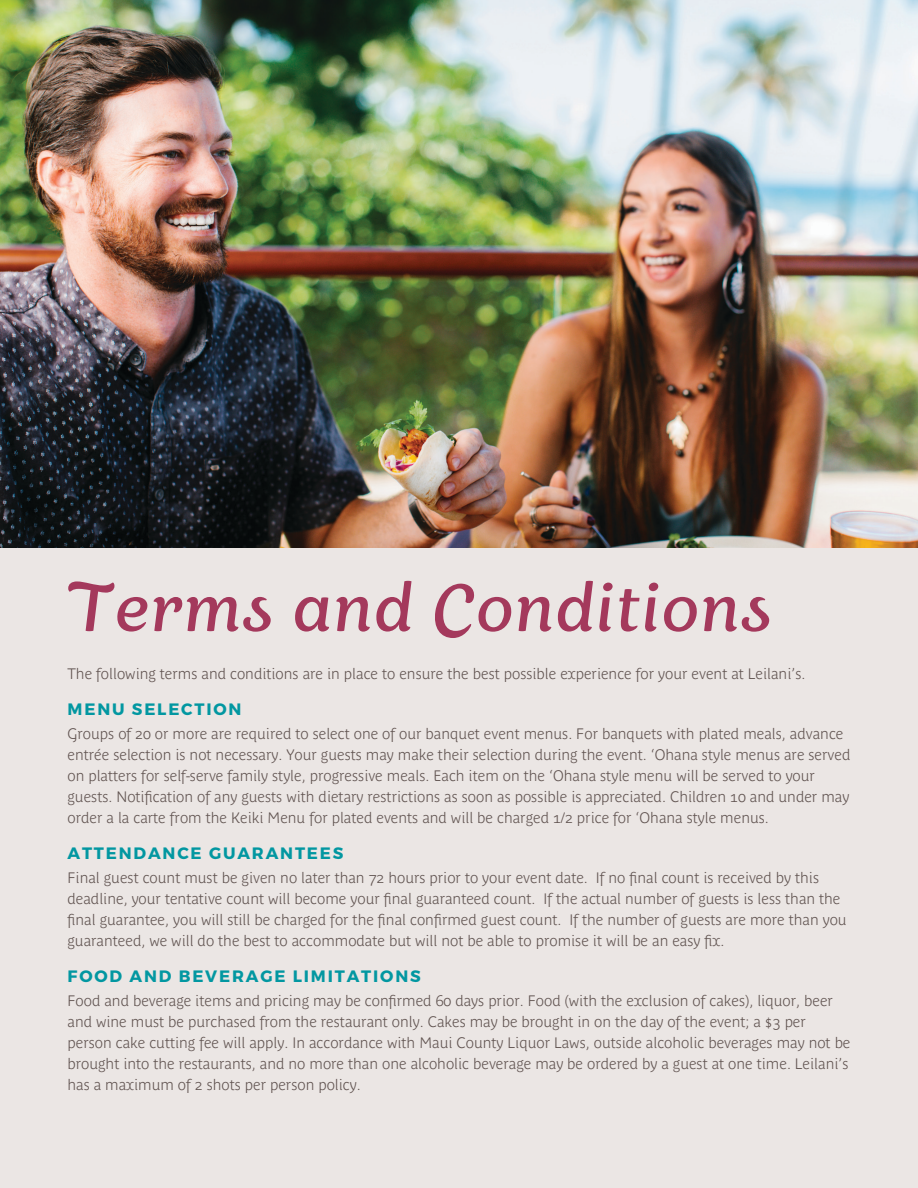
<style>
.page{position:relative;width:918px;height:1188px;background:#ebe6e4}
.page>*{position:absolute;margin:0;border:0;box-sizing:border-box;transform-origin:0 0}
.t1{font:italic 66px "Appetite Pro";letter-spacing:.04em;color:#a4395c}
.t2{font:700 16.5px "Montserrat";letter-spacing:.11em;color:#0297a1}
.Item_Name{font:700 15px/21px "Parisine Plus Std Clair";color:#605350}
</style>
<div class="page">
<img style="left:0;top:0;width:918px;height:547px">
<p class="t1" style="left:68px;top:569px;width:705px">Terms and Conditions</p>
<p class="Item_Name" style="left:68px;top:663px;width:740px">The following terms and conditions are in place to ensure the best possible experience for your event at Leilani’s.</p>
<p class="t2" style="left:68px;top:699px;width:175px">MENU SELECTION</p>
<p class="Item_Name" style="left:68px;top:723px;width:785px">Groups of 20 or more are required to select one of our banquet event menus. For banquets with plated meals, advance entrée selection is not necessary. Your guests may make their selection during the event. ‘Ohana style menus are served on platters for self-serve family style, progressive meals. Each item on the ‘Ohana style menu will be served to your guests. Notification of any guests with dietary restrictions as soon as possible is appreciated. Children 10 and under may order a la carte from the Keiki Menu for plated events and will be charged 1/2 price for ‘Ohana style menus.</p>
<p class="t2" style="left:68px;top:843px;width:277px">ATTENDANCE GUARANTEES</p>
<p class="Item_Name" style="left:67px;top:867px;width:781px">Final guest count must be given no later than 72 hours prior to your event date. If no final count is received by this deadline, your tentative count will become your final guaranteed count. If the actual number of guests is less than the final guarantee, you will still be charged for the final confirmed guest count. If the number of guests are more than you guaranteed, we will do the best to accommodate but will not be able to promise it will be an easy fix.</p>
<p class="t2" style="left:68px;top:966px;width:355px">FOOD AND BEVERAGE LIMITATIONS</p>
<p class="Item_Name" style="left:68px;top:990px;width:785px">Food and beverage items and pricing may be confirmed 60 days prior. Food (with the exclusion of cakes), liquor, beer and wine must be purchased from the restaurant only. Cakes may be brought in on the day of the event; a $3 per person cake cutting fee will apply. In accordance with Maui County Liquor Laws, outside alcoholic beverages may not be brought into the restaurants, and no more than one alcoholic beverage may be ordered by a guest at one time. Leilani’s has a maximum of 2 shots per person policy.</p>
</div>
